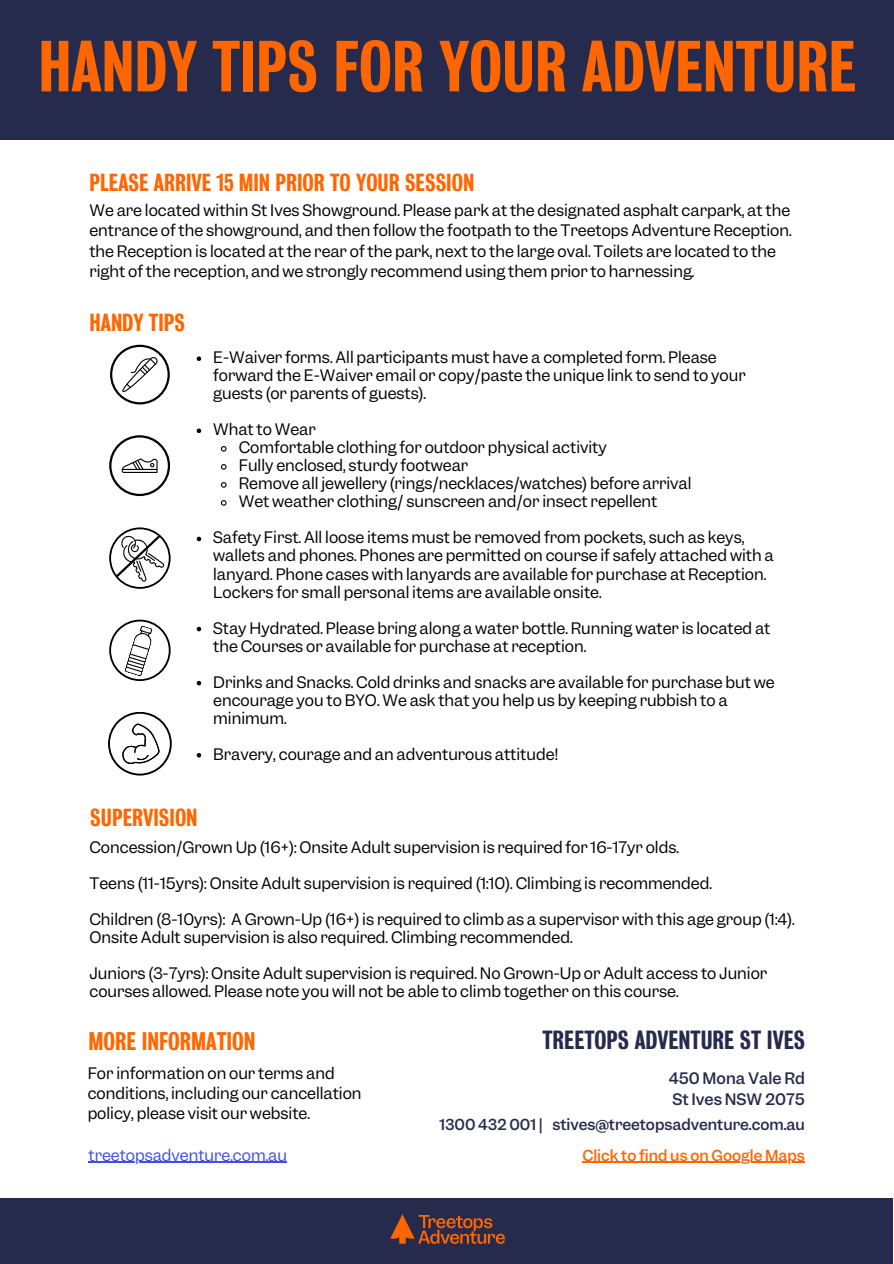
<style>
.page{position:relative;width:894px;height:1264px;background:#fff}
.page>*{position:absolute;margin:0;border:0;box-sizing:border-box;transform-origin:0 0}
.t1{font:500 65.85px "Bureau Grot Condensed";color:#f60}
.t2{font:500 24px "Bureau Grot Condensed";color:#262b4d}
.t3{font:500 23.25px "Bureau Grot Condensed";color:#f60}
.t4{font:500 22.5px "Bureau Grot Condensed";color:#f60}
.t5{font:15px/18px "Garnett";color:#000}
.t6{font:500 15px/20.2px "Garnett";color:#262b4d}
.t7{font:15px "Garnett";color:#414deb}
.t8{font:500 14.4px "Garnett";color:#262b4d}
.t9{font:500 14.4px "Garnett";color:#f60}
</style>
<div class="page">
<div style="left:0;top:0;width:893px;height:139px;background:#262b4d"></div>
<div style="left:0;top:1198px;width:892px;height:65px;background:#262b4d"></div>
<svg style="left:390px;top:1214px;width:115px;height:29px"></svg>
<svg style="left:110px;top:345px;width:60px;height:59px"></svg>
<svg style="left:109px;top:435px;width:61px;height:61px"></svg>
<svg style="left:109px;top:619px;width:61px;height:62px"></svg>
<svg style="left:108px;top:712px;width:64px;height:63px"></svg>
<svg style="left:197px;top:356px;width:4px;height:5px"></svg>
<svg style="left:197px;top:428px;width:4px;height:5px"></svg>
<svg style="left:220px;top:446px;width:7px;height:6px"></svg>
<svg style="left:220px;top:464px;width:7px;height:6px"></svg>
<svg style="left:220px;top:482px;width:7px;height:6px"></svg>
<svg style="left:220px;top:500px;width:7px;height:6px"></svg>
<svg style="left:197px;top:536px;width:4px;height:5px"></svg>
<svg style="left:197px;top:627px;width:4px;height:4px"></svg>
<svg style="left:197px;top:681px;width:4px;height:4px"></svg>
<svg style="left:197px;top:753px;width:4px;height:4px"></svg>
<hr style="left:88px;top:1161px;width:199px;height:1px;background:#414deb">
<hr style="left:582px;top:1161px;width:222px;height:1px;background:#f60">
<svg style="left:109px;top:527px;width:61px;height:61px"></svg>
<h1 class="t1" style="left:38px;top:28px;width:818px">HANDY TIPS FOR YOUR ADVENTURE</h1>
<h3 class="t4" style="left:89px;top:169px;width:386px">PLEASE ARRIVE 15 MIN PRIOR TO YOUR SESSION</h3>
<p class="t5" style="left:89px;top:200px;width:703px;line-height:20.2px">We are located within St Ives Showground. Please park at the designated asphalt carpark, at the entrance of the showground, and then follow the footpath to the Treetops Adventure Reception. the Reception is located at the rear of the park, next to the large oval. Toilets are located to the right of the reception, and we strongly recommend using them prior to harnessing.</p>
<h3 class="t4" style="left:89px;top:309px;width:97px">HANDY TIPS</h3>
<p class="t5" style="left:213px;top:348px;width:534px">E-Waiver forms. All participants must have a completed form. Please forward the E-Waiver email or copy/paste the unique link to send to your guests (or parents of guests).</p>
<p class="t5" style="left:239px;top:421px;width:454px;text-indent:-26px">What to Wear<br>Comfortable clothing for outdoor physical activity<br>Fully enclosed, sturdy footwear<br>Remove all jewellery (rings/necklaces/watches) before arrival Wet weather clothing/ sunscreen and/or insect repellent</p>
<p class="t5" style="left:213px;top:529px;width:562px">Safety First. All loose items must be removed from pockets, such as keys, wallets and phones. Phones are permitted on course if safely attached with a lanyard. Phone cases with lanyards are available for purchase at Reception.<br>Lockers for small personal items are available onsite.</p>
<p class="t5" style="left:213px;top:619px;width:558px">Stay Hydrated. Please bring along a water bottle. Running water is located at the Courses or available for purchase at reception.</p>
<p class="t5" style="left:213px;top:673px;width:563px">Drinks and Snacks. Cold drinks and snacks are available for purchase but we encourage you to BYO. We ask that you help us by keeping rubbish to a minimum.</p>
<p class="t5" style="left:213px;top:745px;width:347px">Bravery, courage and an adventurous attitude!</p>
<h3 class="t4" style="left:90px;top:804px;width:109px">SUPERVISION</h3>
<p class="t5" style="left:89px;top:838px;width:591px">Concession/Grown Up (16+): Onsite Adult supervision is required for 16-17yr olds.</p>
<p class="t5" style="left:89px;top:874px;width:623px">Teens (11-15yrs): Onsite Adult supervision is required (1:10). Climbing is recommended.</p>
<p class="t5" style="left:89px;top:910px;width:706px">Children (8-10yrs): A Grown-Up (16+) is required to climb as a supervisor with this age group (1:4).<br>Onsite Adult supervision is also required. Climbing recommended.</p>
<p class="t5" style="left:89px;top:964px;width:679px">Juniors (3-7yrs): Onsite Adult supervision is required. No Grown-Up or Adult access to Junior courses allowed. Please note you will not be able to climb together on this course.</p>
<h3 class="t3" style="left:88px;top:1027px;width:168px">MORE INFORMATION</h3>
<p class="t5" style="left:88px;top:1062px;width:275px;line-height:20.2px">For information on our terms and conditions, including our cancellation policy, please visit our website.</p>
<p class="t7" style="left:88px;top:1144px;width:200px">treetopsadventure.com.au</p>
<h2 class="t2" style="left:542px;top:1026px;width:264px">TREETOPS ADVENTURE ST IVES</h2>
<p class="t6" style="left:668px;top:1068px;width:138px">450 Mona Vale Rd<br>St Ives NSW 2075</p>
<p class="t8" style="left:439px;top:1114px;width:367px">1300 432 001 | stives@treetopsadventure.com.au</p>
<p class="t9" style="left:582px;top:1145px;width:224px">Click to find us on Google Maps</p>
</div>
